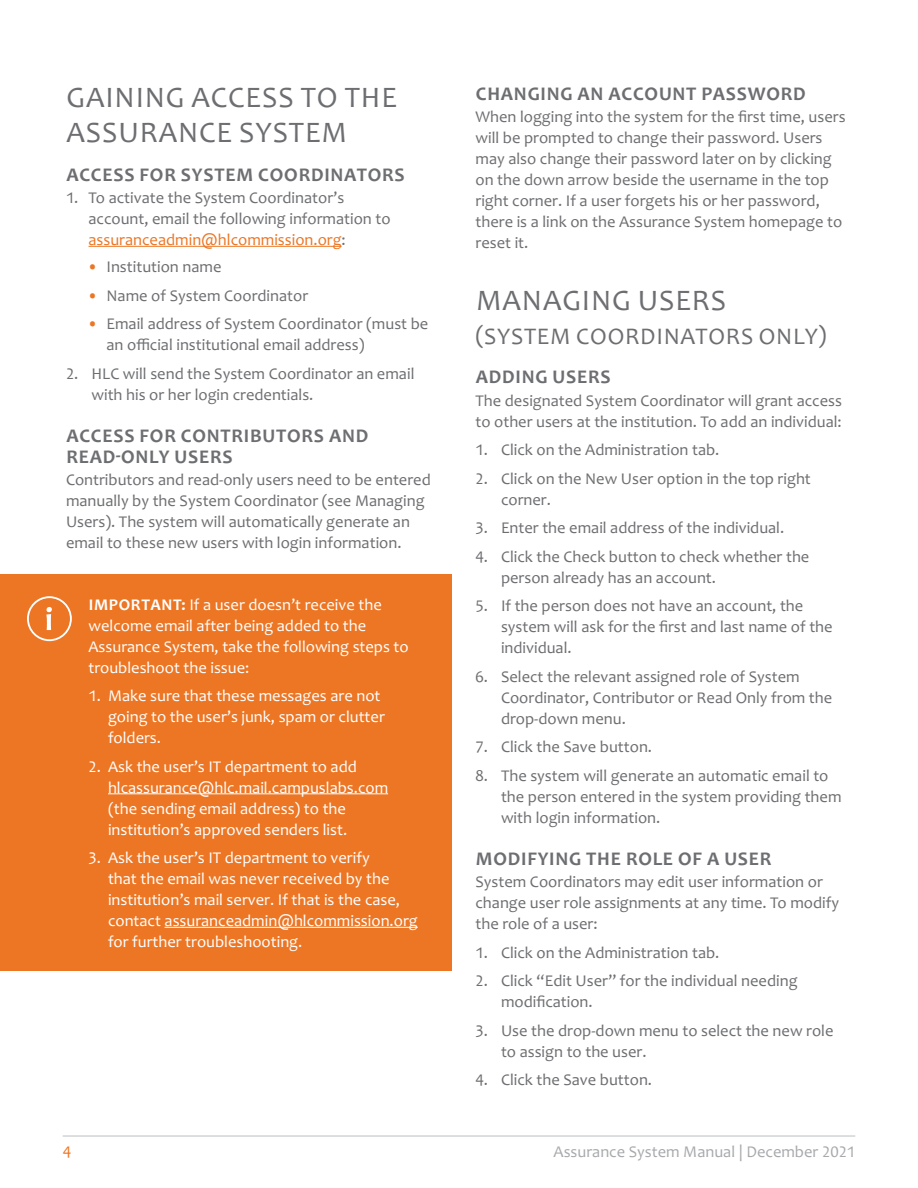
<style>
.page{position:relative;width:918px;height:1188px;background:#fff}
.page>*{position:absolute;margin:0;border:0;box-sizing:border-box;transform-origin:0 0}
.Header_2{font:30px/34.5px "Candara";letter-spacing:.03em;color:#6d6e71}
.Header_2-2{font:24px "Candara";letter-spacing:.03em;color:#6d6e71}
.Header_3{font:700 19.5px/21px "Candara";letter-spacing:.04em;color:#6d6e71}
.Numbered_List{font:16.5px/21px "Candara";color:#6d6e71}
.Numbered_List-2{font:16.5px/21px "Candara";color:#fff}
.First_Paragraph{font:16.5px/21px "Candara";color:#fff}
.Nested_Bulleted_List{font:16.5px/21px "Candara";color:#6d6e71}
.Numbered_List_-_Firs{font:16.5px/21px "Candara";color:#fff}
.Numbered_List_-_Firs-2{font:16.5px "Candara";color:#6d6e71}
.t1{font:16.5px "Candara";color:#a7a9ac}
.t2{font:16.5px "Candara";color:#ec7624}
.s1{color:#ec7624}
.s2{font-weight:700}
</style>
<div class="page">
<hr style="left:63px;top:1136px;width:792px;height:1px;background:#bcbec0">
<hr style="left:88px;top:246px;width:254px;height:1px;background:#ec7624">
<div style="left:0;top:574px;width:452px;height:123px;background:#ec7624"></div>
<div style="left:0;top:665px;width:452px;height:102px;background:#ec7624"></div>
<div style="left:0;top:736px;width:452px;height:123px;background:#ec7624"></div>
<hr style="left:108px;top:793px;width:280px;height:1px;background:#fff">
<div style="left:0;top:827px;width:452px;height:144px;background:#ec7624"></div>
<hr style="left:165px;top:927px;width:253px;height:1px;background:#fff">
<svg style="left:27px;top:596px;width:45px;height:45px"></svg>
<h3 class="Header_2" style="left:67px;top:80px;width:332px">GAINING ACCESS TO THE<br>ASSURANCE SYSTEM</h3>
<h4 class="Header_3" style="left:66px;top:164px;width:340px">ACCESS FOR SYSTEM COORDINATORS</h4>
<p class="Numbered_List" style="left:88px;top:187px;width:304px;text-indent:-22px">1. To activate the System Coordinator’s account, email the following information to <span class="s1">assuranceadmin@hlcommission.org</span>:</p>
<p class="Nested_Bulleted_List" style="left:87px;top:256px;width:136px"><span class="s1">•</span> Institution name</p>
<p class="Nested_Bulleted_List" style="left:87px;top:285px;width:223px"><span class="s1">•</span> Name of System Coordinator</p>
<p class="Nested_Bulleted_List" style="left:106px;top:313px;width:323px;text-indent:-20px"><span class="s1">•</span> Email address of System Coordinator (must be an official institutional email address)</p>
<p class="Numbered_List" style="left:92px;top:363px;width:324px;text-indent:-26px">2. HLC will send the System Coordinator an email with his or her login credentials.</p>
<h4 class="Header_3" style="left:66px;top:425px;width:304px">ACCESS FOR CONTRIBUTORS AND<br>READ-ONLY USERS</h4>
<p class="Numbered_List" style="left:66px;top:469px;width:366px">Contributors and read-only users need to be entered manually by the System Coordinator (see Managing Users). The system will automatically generate an email to these new users with login information.</p>
<p class="First_Paragraph" style="left:88px;top:594px;width:322px"><span class="s2">IMPORTANT:</span> If a user doesn’t receive the welcome email after being added to the Assurance System, take the following steps to troubleshoot the issue:</p>
<p class="Numbered_List_-_Firs" style="left:108px;top:685px;width:278px;text-indent:-20px">1. Make sure that these messages are not going to the user’s junk, spam or clutter folders.</p>
<p class="Numbered_List-2" style="left:108px;top:756px;width:282px;text-indent:-20px">2. Ask the user’s IT department to add hlcassurance@hlc.mail.campuslabs.com (the sending email address) to the institution’s approved senders list.</p>
<p class="Numbered_List-2" style="left:108px;top:847px;width:311px;text-indent:-20px">3. Ask the user’s IT department to verify<br>that the email was never received by the institution’s mail server. If that is the case, contact assuranceadmin@hlcommission.org for further troubleshooting.</p>
<h4 class="Header_3" style="left:476px;top:83px;width:331px">CHANGING AN ACCOUNT PASSWORD</h4>
<p class="Numbered_List" style="left:476px;top:106px;width:372px">When logging into the system for the first time, users will be prompted to change their password. Users may also change their password later on by clicking on the down arrow beside the username in the top right corner. If a user forgets his or her password, there is a link on the Assurance System homepage to reset it.</p>
<h3 class="Header_2" style="left:476px;top:282px;width:252px">MANAGING USERS</h3>
<h3 class="Header_2-2" style="left:476px;top:321px;width:353px">(SYSTEM COORDINATORS ONLY)</h3>
<h4 class="Header_3" style="left:476px;top:366px;width:136px">ADDING USERS</h4>
<p class="Numbered_List" style="left:476px;top:390px;width:368px">The designated System Coordinator will grant access to other users at the institution. To add an individual:</p>
<p class="Numbered_List_-_Firs-2" style="left:476px;top:439px;width:245px">1. Click on the Administration tab.</p>
<p class="Numbered_List" style="left:501px;top:468px;width:311px;text-indent:-26px">2. Click on the New User option in the top right corner.</p>
<p class="Numbered_List" style="left:476px;top:517px;width:310px">3. Enter the email address of the individual.</p>
<p class="Numbered_List" style="left:501px;top:546px;width:310px;text-indent:-26px">4. Click the Check button to check whether the person already has an account.</p>
<p class="Numbered_List" style="left:501px;top:595px;width:333px;text-indent:-26px">5. If the person does not have an account, the system will ask for the first and last name of the individual.</p>
<p class="Numbered_List" style="left:501px;top:666px;width:333px;text-indent:-26px">6. Select the relevant assigned role of System<br>Coordinator, Contributor or Read Only from the drop-down menu.</p>
<p class="Numbered_List" style="left:476px;top:736px;width:178px">7. Click the Save button.</p>
<p class="Numbered_List" style="left:501px;top:765px;width:342px;text-indent:-26px">8. The system will generate an automatic email to the person entered in the system providing them with login information.</p>
<h4 class="Header_3" style="left:476px;top:848px;width:297px">MODIFYING THE ROLE OF A USER</h4>
<p class="Numbered_List" style="left:476px;top:871px;width:365px">System Coordinators may edit user information or change user role assignments at any time. To modify the role of a user:</p>
<p class="Numbered_List_-_Firs-2" style="left:476px;top:942px;width:245px">1. Click on the Administration tab.</p>
<p class="Numbered_List" style="left:501px;top:970px;width:298px;text-indent:-26px">2. Click “Edit User” for the individual needing modification.</p>
<p class="Numbered_List" style="left:501px;top:1020px;width:334px;text-indent:-26px">3. Use the drop-down menu to select the new role to assign to the user.</p>
<p class="Numbered_List" style="left:476px;top:1069px;width:178px">4. Click the Save button.</p>
<p class="t2" style="left:63px;top:1141px;width:10px">4</p>
<p class="t1" style="left:554px;top:1141px;width:303px">Assurance System Manual | December 2021</p>
</div>
